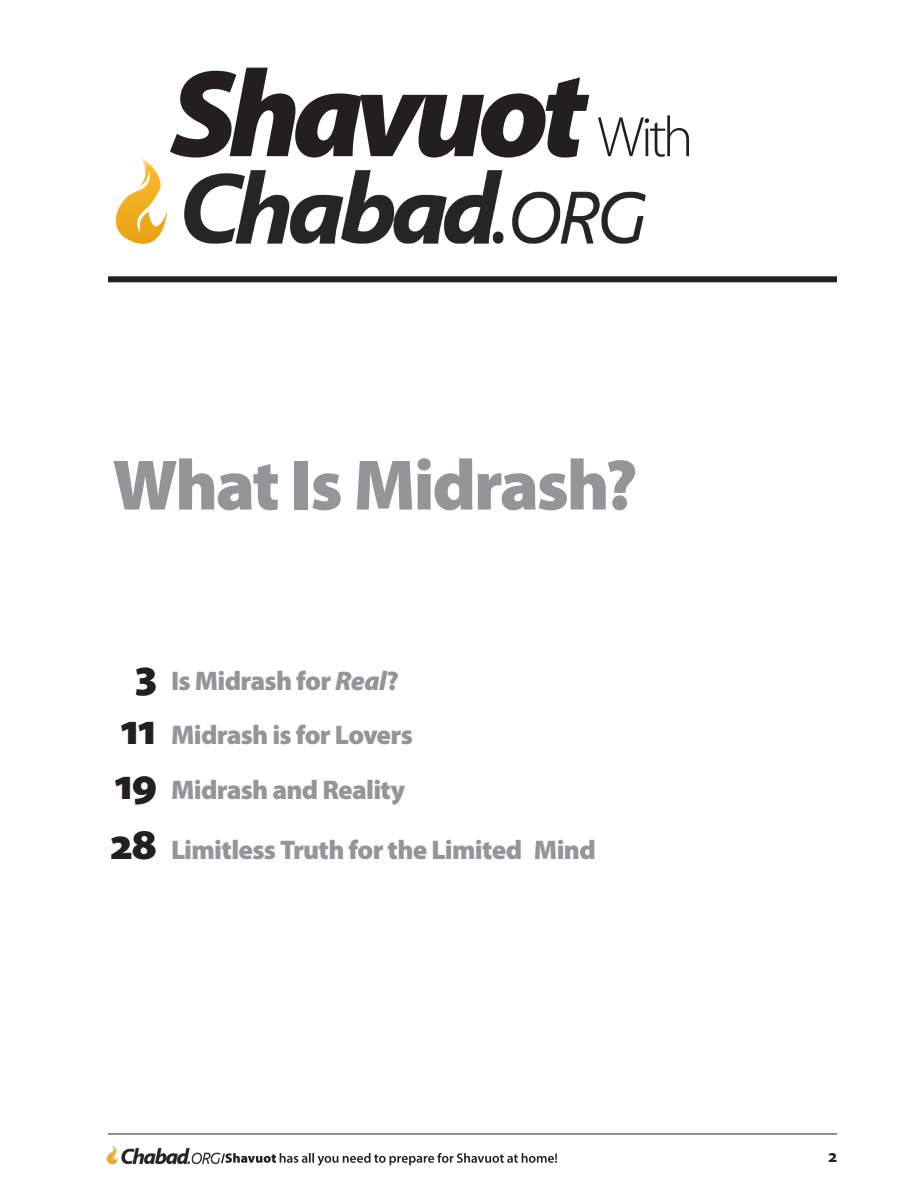
<style>
.page{position:relative;width:918px;height:1188px;background:#fff}
.page>*{position:absolute;margin:0;border:0;box-sizing:border-box;transform-origin:0 0}
.Heads{font:900 72px "Myriad Pro";letter-spacing:-.035em;color:#939598}
.Heads-2{font:900 27px "Myriad Pro";letter-spacing:-.025em;color:#939598}
.t1{font:700 18px "Myriad Pro";color:#231f20}
.s1{font-size:45px;color:#231f20}
.s2{font-style:italic}
</style>
<div class="page">
<img style="left:106px;top:1145px;width:115px;height:20px">
<svg style="left:221px;top:1153px;width:336px;height:13px"></svg>
<svg style="left:173px;top:68px;width:516px;height:89px"></svg>
<img style="left:115px;top:144px;width:535px;height:100px">
<hr style="left:108px;top:1134px;width:729px;height:1px;background:#231f20">
<div style="left:108px;top:276px;width:729px;height:6px;background:#231f20"></div>
<p class="Heads" style="left:112px;top:437px;width:527px">What Is Midrash?</p>
<p class="Heads-2" style="left:135px;top:663px;width:265px"><span class="s1">3</span> Is Midrash for <span class="s2">Real</span>?</p>
<p class="Heads-2" style="left:120px;top:717px;width:294px"><span class="s1">11</span> Midrash is for Lovers</p>
<p class="Heads-2" style="left:114px;top:772px;width:293px"><span class="s1">19</span> Midrash and Reality</p>
<p class="Heads-2" style="left:111px;top:832px;width:487px"><span class="s1">28</span> Limitless Truth for the Limited Mind</p>
<p class="t1" style="left:828px;top:1144px;width:10px">2</p>
</div>
